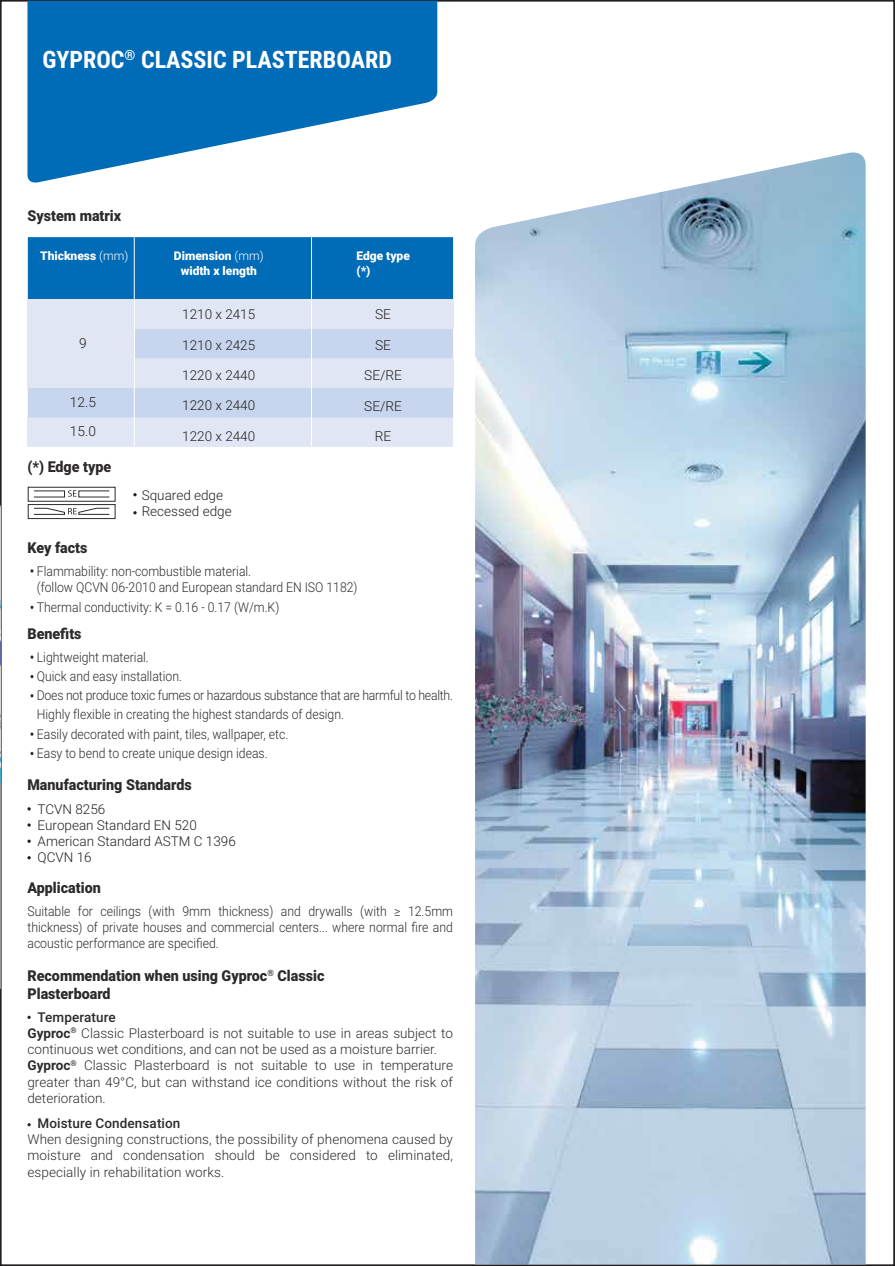
<style>
.page{position:relative;width:895px;height:1266px;background:#fff}
.page>*{position:absolute;margin:0;border:0;box-sizing:border-box;transform-origin:0 0}
.t1{font:700 24px "Roboto Condensed";color:#fff}
.t2{font:900 15px/18px "Roboto";color:#2d2a2b;scale:.95 1}
.t3{font:300 13.65px "Roboto";color:#231f20}
.t4{font:300 13.5px/19.2px "Roboto";color:#2d2a2b;scale:.91 1}
.t5{font:300 13.5px/16.2px "Roboto";color:#2d2a2b}
.t6{font:300 13.5px/16.2px "Roboto";color:#231f20}
.t7{font:500 13.5px "Roboto";letter-spacing:.005em;color:#2d2a2b}
.t8{font:900 12px/14.4px "Roboto";color:#fff;text-align:center}
.s1{font-weight:300}
.s2{font-weight:500}
.s3{font-weight:700}
</style>
<div class="page">
<svg style="left:27px;top:856px;width:4px;height:3px"></svg>
<div style="left:28px;top:237px;width:425px;height:62px;background:#006cb7"></div>
<div style="left:135px;top:299px;width:318px;height:30px;background:#e1e6f4"></div>
<div style="left:135px;top:358px;width:318px;height:30px;background:#e1e6f4"></div>
<div style="left:135px;top:329px;width:318px;height:29px;background:#c7d6ee"></div>
<div style="left:28px;top:417px;width:425px;height:30px;background:#e1e6f4"></div>
<div style="left:28px;top:388px;width:425px;height:29px;background:#c7d6ee"></div>
<hr style="left:134px;top:237px;width:1px;height:210px;background:#fff">
<hr style="left:311px;top:237px;width:1px;height:210px;background:#fff">
<svg style="left:27px;top:1123px;width:4px;height:3px"></svg>
<svg style="left:133px;top:493px;width:4px;height:3px"></svg>
<svg style="left:133px;top:511px;width:4px;height:3px"></svg>
<svg style="left:27px;top:486px;width:89px;height:33px"></svg>
<svg style="left:27px;top:1px;width:410px;height:182px;fill:#006cb7"></svg>
<div style="left:27px;top:299px;width:107px;height:89px;background:#e1e6f4"></div>
<svg style="left:0;top:793px;width:1px;height:272px"></svg>
<img style="left:0;top:777px;width:1px;height:16px">
<img style="left:0;top:505px;width:1px;height:272px">
<img style="left:475px;top:152px;width:390px;height:1112px">
<h1 class="t1" style="left:42px;top:43px;width:351px">GYPROC<sup>®</sup> CLASSIC PLASTERBOARD</h1>
<p class="t2" style="left:27px;top:206px;width:100px">System matrix</p>
<p class="t8" style="left:40px;top:248px;width:90px">Thickness <span class="s1">(mm)</span></p>
<p class="t8" style="left:174px;top:248px;width:91px">Dimension <span class="s1">(mm) </span>width x length</p>
<p class="t8" style="left:356px;top:248px;width:55px;text-align:left">Edge type (*)</p>
<p class="t3" style="left:79px;top:333px;width:9px">9</p>
<p class="t3" style="left:70px;top:392px;width:28px">12.5</p>
<p class="t3" style="left:70px;top:422px;width:28px">15.0</p>
<p class="t2" style="left:27px;top:457px;width:90px">(*) Edge type</p>
<p class="t6" style="left:182px;top:306px;width:74px">1210 x 2415</p>
<p class="t6" style="left:182px;top:336px;width:74px">1210 x 2425</p>
<p class="t6" style="left:182px;top:366px;width:74px">1220 x 2440</p>
<p class="t6" style="left:182px;top:397px;width:74px">1220 x 2440</p>
<p class="t6" style="left:182px;top:427px;width:74px">1220 x 2440</p>
<p class="t6" style="left:142px;top:486px;width:91px">Squared edge<br>Recessed edge</p>
<p class="t3" style="left:375px;top:305px;width:17px">SE</p>
<p class="t3" style="left:375px;top:335px;width:17px">SE</p>
<p class="t3" style="left:364px;top:366px;width:39px">SE/RE</p>
<p class="t3" style="left:364px;top:396px;width:39px">SE/RE</p>
<p class="t3" style="left:375px;top:426px;width:18px">RE</p>
<p class="t2" style="left:27px;top:538px;width:65px">Key facts</p>
<p class="t4" style="left:37px;top:562px;width:354px;line-height:16.2px">Flammability: non-combustible material.<br>(follow QCVN 06-2010 and European standard EN ISO 1182)</p>
<p class="t4" style="left:37px;top:596px;width:268px">Thermal conductivity: K = 0.16 - 0.17 (W/m.K)</p>
<p class="t2" style="left:27px;top:624px;width:58px">Benefits</p>
<p class="t4" style="left:37px;top:646px;width:459px">Lightweight material.<br>Quick and easy installation.<br>Does not produce toxic fumes or hazardous substance that are harmful to health.<br>Highly flexible in creating the highest standards of design.<br>Easily decorated with paint, tiles, wallpaper, etc.<br>Easy to bend to create unique design ideas.</p>
<p class="t2" style="left:27px;top:774px;width:174px">Manufacturing Standards</p>
<p class="t6" style="left:38px;top:800px;width:200px">TCVN 8256<br>European Standard EN 520<br>American Standard ASTM C 1396<br>QCVN 16</p>
<p class="t2" style="left:27px;top:878px;width:79px">Application</p>
<p class="t4" style="left:27px;top:902px;width:469px;line-height:16.2px;text-align:justify">Suitable for ceilings (with 9mm thickness) and drywalls (with ≥ 12.5mm thickness) of private houses and commercial centers... where normal fire and acoustic performance are specified.</p>
<p class="t2" style="left:27px;top:965px;width:314px">Recommendation when using Gyproc<sup>®</sup> Classic<br>Plasterboard</p>
<p class="t5" style="left:27px;top:1008px;width:427px;text-indent:10px"><span class="s2">Temperature<br></span><span class="s3">Gyproc</span><sup>®</sup> Classic Plasterboard is not suitable to use in areas subject to continuous wet conditions, and can not be used as a moisture barrier.<br><span class="s3">Gyproc</span><sup>®</sup> Classic Plasterboard is not suitable to use in temperature greater than 49°C, but can withstand ice conditions without the risk of deterioration.</p>
<p class="t7" style="left:38px;top:1113px;width:144px">Moisture Condensation</p>
<p class="t5" style="left:27px;top:1130px;width:427px;text-align:justify">When designing constructions, the possibility of phenomena caused by moisture and condensation should be considered to eliminated, especially in rehabilitation works.</p>
</div>
